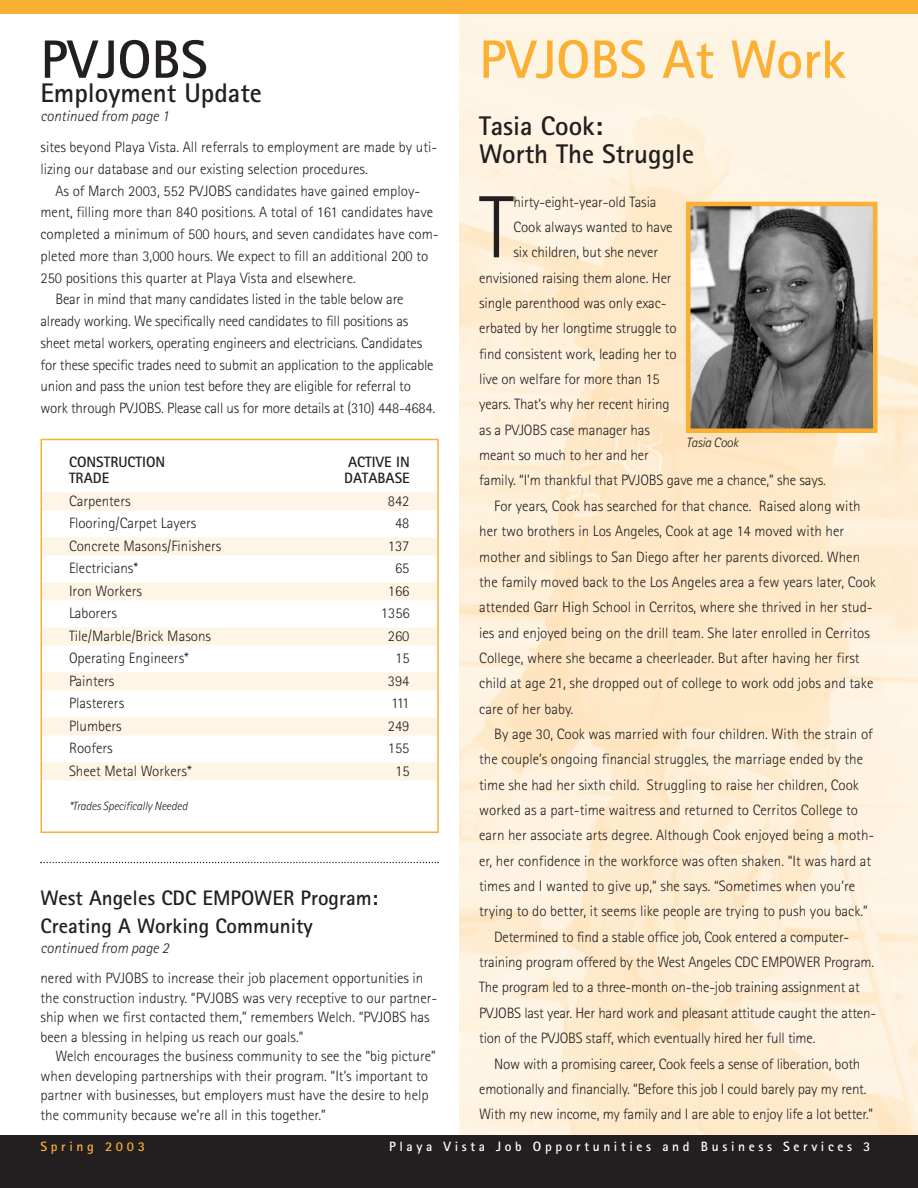
<style>
.page{position:relative;width:918px;height:1188px;background:#fff}
.page>*{position:absolute;margin:0;border:0;box-sizing:border-box;transform-origin:0 0}
.t1{font:300 88.5px "Rotis Sans Serif";color:#231f20}
.t2{font:700 54px "Rotis Sans Serif";color:#fbb033}
.t3{font:700 54px "Rotis Sans Serif";color:#231f20}
.t4{font:700 27px/28.5px "Rotis Sans Serif";color:#231f20}
.t5{font:700 21px/28.5px "Rotis Sans Serif";color:#231f20}
.t6{font:300 15px/19.5px "Rotis Sans Serif";color:#231f20}
.t7{font:italic 300 15px "Rotis Sans Serif";color:#231f20}
.t8{font:700 15px "Rotis Sans Serif";color:#231f20}
.t9{font:700 13.5px "Rotis Sans Serif";letter-spacing:.27em;color:#fff}
.t10{font:700 13.5px "Rotis Sans Serif";letter-spacing:.27em;color:#fbb033}
.t11{font:italic 300 13.5px "Rotis Sans Serif";letter-spacing:-.015em;color:#231f20}
.t12{font:italic 300 12px "Rotis Sans Serif";letter-spacing:-.015em;color:#231f20}
</style>
<div class="page">
<img style="left:459px;top:14px;width:459px;height:1121px">
<div style="left:0;top:1135px;width:918px;height:53px;background:#231f20"></div>
<img style="left:691px;top:207px;width:182px;height:221px">
<div style="left:686px;top:202px;width:192px;height:231px;border:4px solid #fbb033"></div>
<div style="left:40px;top:439px;width:399px;height:394px;border:2px solid #fbb033"></div>
<div style="left:42px;top:492px;width:394px;height:18px;background:#fef5e7"></div>
<div style="left:42px;top:537px;width:394px;height:18px;background:#fef5e7"></div>
<div style="left:42px;top:582px;width:394px;height:18px;background:#fef5e7"></div>
<div style="left:42px;top:627px;width:394px;height:18px;background:#fef5e7"></div>
<div style="left:42px;top:672px;width:394px;height:18px;background:#fef5e7"></div>
<div style="left:42px;top:717px;width:394px;height:18px;background:#fef5e7"></div>
<div style="left:42px;top:762px;width:394px;height:18px;background:#fef5e7"></div>
<svg style="left:40px;top:862px;width:399px;height:1px"></svg>
<div style="left:0;top:0;width:918px;height:14px;background:#fbb033"></div>
<h2 class="t3" style="left:40px;top:40px;width:168px">PVJOBS</h2>
<h3 class="t4" style="left:40px;top:81px;width:223px">Employment Update</h3>
<p class="t7" style="left:40px;top:111px;width:130px">continued from page 1</p>
<p class="t6" style="left:40px;top:138px;width:398px;line-height:21.8px">sites beyond Playa Vista. All referrals to employment are made by uti&shy;lizing our database and our existing selection procedures.</p>
<p class="t6" style="left:56px;top:182px;width:366px">As of March 2003, 552 PVJOBS candidates have gained employ-</p>
<p class="t6" style="left:40px;top:204px;width:394px">ment, filling more than 840 positions. A total of 161 candidates have</p>
<p class="t6" style="left:40px;top:226px;width:400px">completed a minimum of 500 hours, and seven candidates have com-</p>
<p class="t6" style="left:40px;top:248px;width:389px">pleted more than 3,000 hours. We expect to fill an additional 200 to</p>
<p class="t6" style="left:40px;top:269px;width:317px">250 positions this quarter at Playa Vista and elsewhere.</p>
<p class="t6" style="left:56px;top:291px;width:350px">Bear in mind that many candidates listed in the table below are</p>
<p class="t6" style="left:40px;top:313px;width:369px">already working. We specifically need candidates to fill positions as</p>
<p class="t6" style="left:40px;top:335px;width:383px">sheet metal workers, operating engineers and electricians. Candidates</p>
<p class="t6" style="left:40px;top:356px;width:395px">for these specific trades need to submit an application to the applicable</p>
<p class="t6" style="left:40px;top:378px;width:372px">union and pass the union test before they are eligible for referral to</p>
<p class="t6" style="left:40px;top:400px;width:396px">work through PVJOBS. Please call us for more details at (310) 448-4684.</p>
<p class="t8" style="left:69px;top:457px;width:98px">CONSTRUCTION</p>
<p class="t8" style="left:348px;top:457px;width:63px">ACTIVE IN</p>
<p class="t8" style="left:69px;top:473px;width:42px">TRADE</p>
<p class="t8" style="left:344px;top:473px;width:67px">DATABASE</p>
<p class="t6" style="left:69px;top:493px;width:63px">Carpenters</p>
<p class="t6" style="left:388px;top:493px;width:23px">842</p>
<p class="t6" style="left:69px;top:515px;width:129px">Flooring/Carpet Layers</p>
<p class="t6" style="left:395px;top:515px;width:16px">48</p>
<p class="t6" style="left:69px;top:538px;width:154px">Concrete Masons/Finishers</p>
<p class="t6" style="left:388px;top:538px;width:23px">137</p>
<p class="t6" style="left:69px;top:560px;width:71px">Electricians*</p>
<p class="t6" style="left:395px;top:560px;width:16px">65</p>
<p class="t6" style="left:69px;top:583px;width:75px">Iron Workers</p>
<p class="t6" style="left:388px;top:583px;width:23px">166</p>
<p class="t6" style="left:69px;top:605px;width:50px">Laborers</p>
<p class="t6" style="left:381px;top:605px;width:30px">1356</p>
<p class="t6" style="left:69px;top:628px;width:144px">Tile/Marble/Brick Masons</p>
<p class="t6" style="left:388px;top:628px;width:23px">260</p>
<p class="t6" style="left:69px;top:650px;width:121px">Operating Engineers*</p>
<p class="t6" style="left:395px;top:650px;width:16px">15</p>
<p class="t6" style="left:69px;top:673px;width:47px">Painters</p>
<p class="t6" style="left:388px;top:673px;width:23px">394</p>
<p class="t6" style="left:69px;top:695px;width:57px">Plasterers</p>
<p class="t6" style="left:391px;top:695px;width:20px">111</p>
<p class="t6" style="left:69px;top:718px;width:54px">Plumbers</p>
<p class="t6" style="left:388px;top:718px;width:23px">249</p>
<p class="t6" style="left:69px;top:740px;width:45px">Roofers</p>
<p class="t6" style="left:388px;top:740px;width:23px">155</p>
<p class="t6" style="left:69px;top:763px;width:124px">Sheet Metal Workers*</p>
<p class="t6" style="left:395px;top:763px;width:16px">15</p>
<p class="t12" style="left:69px;top:802px;width:120px">*Trades Specifically Needed</p>
<h3 class="t5" style="left:40px;top:885px;width:339px">West Angeles CDC EMPOWER Program:<br>Creating A Working Community</h3>
<p class="t7" style="left:40px;top:942px;width:130px">continued from page 2</p>
<p class="t6" style="left:40px;top:970px;width:398px">nered with PVJOBS to increase their job placement opportunities in the construction industry. “PVJOBS was very receptive to our partner&shy;ship when we first contacted them,” remembers Welch. “PVJOBS has been a blessing in helping us reach our goals.”</p>
<p class="t6" style="left:40px;top:1048px;width:397px;text-indent:15px">Welch encourages the business community to see the “big picture” when developing partnerships with their program. “It’s important to partner with businesses, but employers must have the desire to help the community because we’re all in this together.”</p>
<h2 class="t2" style="left:479px;top:40px;width:368px">PVJOBS At Work</h2>
<h3 class="t4" style="left:479px;top:114px;width:216px">Tasia Cook:<br>Worth The Struggle</h3>
<h1 class="t1" style="left:479px;top:196px;width:36px">T</h1>
<p class="t6" style="left:514px;top:193px;width:144px">hirty-eight-year-old Tasia</p>
<p class="t6" style="left:514px;top:219px;width:161px">Cook always wanted to have</p>
<p class="t6" style="left:514px;top:244px;width:146px">six children, but she never</p>
<p class="t6" style="left:479px;top:269px;width:194px">envisioned raising them alone. Her</p>
<p class="t6" style="left:479px;top:295px;width:189px">single parenthood was only exac-</p>
<p class="t6" style="left:479px;top:320px;width:199px">erbated by her longtime struggle to</p>
<p class="t6" style="left:479px;top:345px;width:199px">find consistent work, leading her to</p>
<p class="t6" style="left:479px;top:371px;width:182px">live on welfare for more than 15</p>
<p class="t6" style="left:479px;top:396px;width:192px">years. That’s why her recent hiring</p>
<p class="t6" style="left:479px;top:421px;width:172px">as a PVJOBS case manager has</p>
<p class="t6" style="left:479px;top:447px;width:171px">meant so much to her and her</p>
<p class="t6" style="left:479px;top:472px;width:348px">family. “I’m thankful that PVJOBS gave me a chance,” she says.</p>
<p class="t6" style="left:494px;top:497px;width:368px">For years, Cook has searched for that chance. Raised along with</p>
<p class="t6" style="left:479px;top:523px;width:366px">her two brothers in Los Angeles, Cook at age 14 moved with her</p>
<p class="t6" style="left:479px;top:548px;width:382px">mother and siblings to San Diego after her parents divorced. When</p>
<p class="t6" style="left:479px;top:574px;width:398px">the family moved back to the Los Angeles area a few years later, Cook</p>
<p class="t6" style="left:479px;top:599px;width:395px">attended Garr High School in Cerritos, where she thrived in her stud-</p>
<p class="t6" style="left:479px;top:624px;width:392px">ies and enjoyed being on the drill team. She later enrolled in Cerritos</p>
<p class="t6" style="left:479px;top:650px;width:382px">College, where she became a cheerleader. But after having her first</p>
<p class="t6" style="left:479px;top:675px;width:396px">child at age 21, she dropped out of college to work odd jobs and take</p>
<p class="t6" style="left:479px;top:700px;width:96px">care of her baby.</p>
<p class="t6" style="left:494px;top:726px;width:380px">By age 30, Cook was married with four children. With the strain of</p>
<p class="t6" style="left:479px;top:751px;width:385px">the couple’s ongoing financial struggles, the marriage ended by the</p>
<p class="t6" style="left:479px;top:776px;width:381px">time she had her sixth child. Struggling to raise her children, Cook</p>
<p class="t6" style="left:479px;top:802px;width:380px">worked as a part-time waitress and returned to Cerritos College to</p>
<p class="t6" style="left:479px;top:827px;width:397px">earn her associate arts degree. Although Cook enjoyed being a moth-</p>
<p class="t6" style="left:479px;top:852px;width:394px">er, her confidence in the workforce was often shaken. “It was hard at</p>
<p class="t6" style="left:479px;top:878px;width:378px">times and I wanted to give up,” she says. “Sometimes when you’re</p>
<p class="t6" style="left:479px;top:903px;width:390px">trying to do better, it seems like people are trying to push you back.”</p>
<p class="t6" style="left:494px;top:928px;width:357px">Determined to find a stable office job, Cook entered a computer-</p>
<p class="t6" style="left:479px;top:954px;width:396px">training program offered by the West Angeles CDC EMPOWER Program.</p>
<p class="t6" style="left:479px;top:979px;width:382px">The program led to a three-month on-the-job training assignment at</p>
<p class="t6" style="left:479px;top:1004px;width:398px">PVJOBS last year. Her hard work and pleasant attitude caught the atten-</p>
<p class="t6" style="left:479px;top:1030px;width:338px">tion of the PVJOBS staff, which eventually hired her full time.</p>
<p class="t6" style="left:494px;top:1055px;width:368px">Now with a promising career, Cook feels a sense of liberation, both</p>
<p class="t6" style="left:479px;top:1081px;width:389px">emotionally and financially. “Before this job I could barely pay my rent.</p>
<p class="t6" style="left:479px;top:1106px;width:396px">With my new income, my family and I are able to enjoy life a lot better.”</p>
<p class="t11" style="left:686px;top:438px;width:54px">Tasia Cook</p>
<p class="t10" style="left:40px;top:1141px;width:106px">Spring 2003</p>
<p class="t9" style="left:389px;top:1141px;width:483px">Playa Vista Job Opportunities and Business Services 3</p>
</div>
